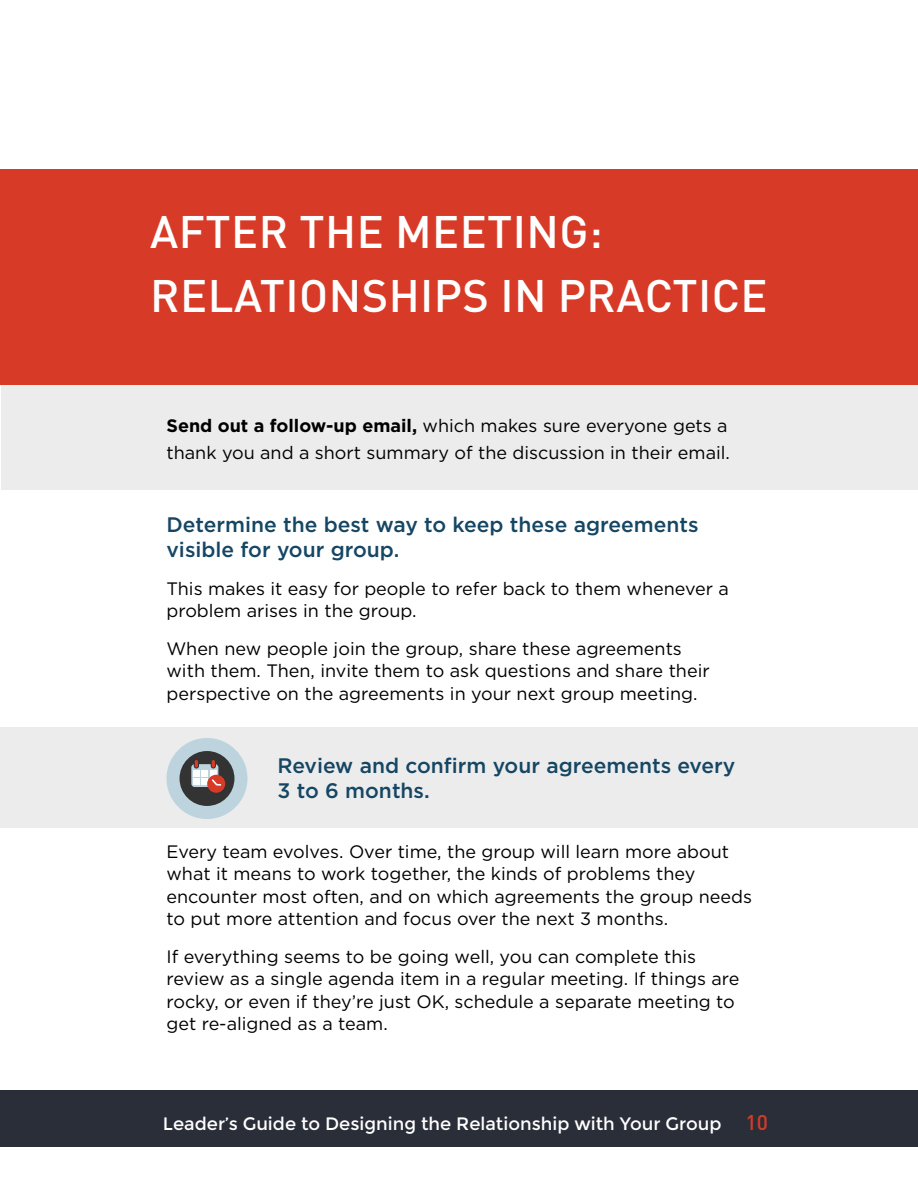
<style>
.page{position:relative;width:918px;height:1188px;background:#fff}
.page>*{position:absolute;margin:0;border:0;box-sizing:border-box;transform-origin:0 0}
.t1{font:500 45px/64.5px "DIN Pro";letter-spacing:.01em;color:#fff}
.t2{font:500 21px/25.2px "Gotham";color:#154663}
.t3{font:18px/22.5px "Gotham";color:#000}
.t4{font:18px "Montserrat";color:#fff}
.s1{font-weight:700}
.s2{font-family:"DIN";font-weight:500;font-size:21px;color:#d73b27}
</style>
<div class="page">
<div style="left:0;top:1090px;width:918px;height:58px;background:#2a2e39"></div>
<div style="left:0;top:170px;width:918px;height:216px;background:#d73b27"></div>
<div style="left:0;top:728px;width:918px;height:100px;background:#edecec"></div>
<div style="left:2px;top:386px;width:916px;height:104px;background:#edecec"></div>
<div style="left:166px;top:738px;width:82px;height:81px;background:#bdd4de;border-radius:50%"></div>
<div style="left:180px;top:751px;width:54px;height:55px;background:#333;border-radius:50%"></div>
<div style="left:207px;top:775px;width:18px;height:18px;background:#d73b27;border-radius:50%"></div>
<svg style="left:191px;top:760px;width:30px;height:27px"></svg>
<h1 class="t1" style="left:150px;top:197px;width:619px">AFTER THE MEETING:<br>RELATIONSHIPS IN PRACTICE</h1>
<p class="t3" style="left:166px;top:412px;width:565px;line-height:27px"><span class="s1">Send out a follow-up email,</span> which makes sure everyone gets a thank you and a short summary of the discussion in their email.</p>
<p class="t2" style="left:166px;top:512px;width:534px">Determine the best way to keep these agreements visible for your group.</p>
<p class="t3" style="left:166px;top:577px;width:564px">This makes it easy for people to refer back to them whenever a problem arises in the group.</p>
<p class="t3" style="left:166px;top:637px;width:545px">When new people join the group, share these agreements with them. Then, invite them to ask questions and share their perspective on the agreements in your next group meeting.</p>
<p class="t2" style="left:278px;top:752px;width:459px">Review and confirm your agreements every<br>3 to 6 months.</p>
<p class="t3" style="left:166px;top:840px;width:587px">Every team evolves. Over time, the group will learn more about what it means to work together, the kinds of problems they encounter most often, and on which agreements the group needs to put more attention and focus over the next 3 months.</p>
<p class="t3" style="left:166px;top:945px;width:574px">If everything seems to be going well, you can complete this review as a single agenda item in a regular meeting. If things are rocky, or even if they’re just OK, schedule a separate meeting to get re-aligned as a team.</p>
<p class="t4" style="left:163px;top:1113px;width:607px">Leader’s Guide to Designing the Relationship with Your Group <span class="s2">10</span></p>
</div>
